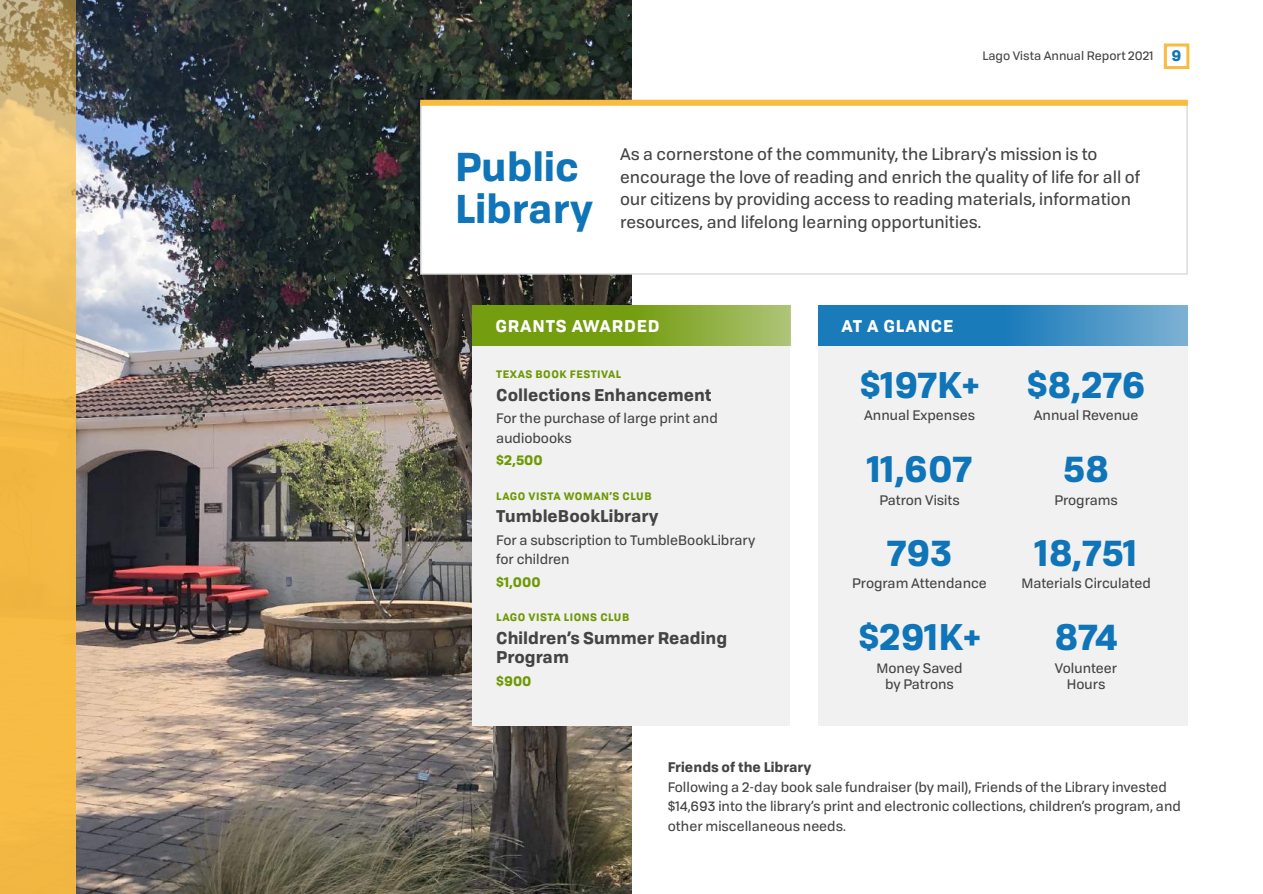
<style>
.page{position:relative;width:1263px;height:894px;background:#fff}
.page>*{position:absolute;margin:0;border:0;box-sizing:border-box;transform-origin:0 0}
.t1{font:700 39px/42px "Tofino";color:#0f75b8}
.t2{font:700 36px "Tofino";color:#0f75b8}
.t3{font:16.5px/22.5px "Tofino";color:#444}
.t4{font:700 16.5px/19.5px "Tofino";color:#444}
.t5{font:700 16.5px "Tofino";letter-spacing:.05em;color:#fff}
.t6{font:13.5px/19.5px "Tofino";color:#444}
.t7{font:700 13.5px "Tofino";color:#444}
.t8{font:700 13.5px "Tofino";color:#6e9904}
.t9{font:12px "Tofino";color:#444}
.t10{font:700 10.5px "Tofino";letter-spacing:.05em;color:#6e9904}
.s1{font-weight:700;font-size:15px;color:#0f75b8}
</style>
<div class="page">
<div style="left:1163px;top:43px;width:26px;height:26px;border:3px solid #f9bc40"></div>
<img style="left:75px;top:0;width:556px;height:893px">
<svg style="left:0;top:0;width:75px;height:893px;background:#ebb953"></svg>
<div style="left:473px;top:305px;width:317px;height:420px;background:#f1f1f1"></div>
<svg style="left:473px;top:305px;width:317px;height:40px;background:#82a629"></svg>
<svg style="left:420px;top:106px;width:767px;height:168px"></svg>
<div style="left:420px;top:100px;width:767px;height:6px;background:#f9bc40"></div>
<div style="left:819px;top:305px;width:368px;height:420px;background:#f1f1f1"></div>
<svg style="left:819px;top:305px;width:368px;height:40px;background:#3288c0"></svg>
<p class="t9" style="left:982px;top:46px;width:200px">Lago Vista Annual Report 2021 <span class="s1">9</span></p>
<h1 class="t1" style="left:455px;top:142px;width:140px">Public<br>Library</h1>
<p class="t3" style="left:620px;top:142px;width:521px">As a cornerstone of the community, the Library's mission is to encourage the love of reading and enrich the quality of life for all of our citizens by providing access to reading materials, information resources, and lifelong learning opportunities.</p>
<p class="t5" style="left:495px;top:312px;width:166px">GRANTS AWARDED</p>
<p class="t10" style="left:496px;top:365px;width:127px">TEXAS BOOK FESTIVAL</p>
<p class="t4" style="left:496px;top:383px;width:217px">Collections Enhancement</p>
<p class="t6" style="left:496px;top:407px;width:223px">For the purchase of large print and audiobooks</p>
<p class="t8" style="left:496px;top:449px;width:48px">$2,500</p>
<p class="t10" style="left:496px;top:487px;width:157px">LAGO VISTA WOMAN’S CLUB</p>
<p class="t4" style="left:496px;top:505px;width:164px">TumbleBookLibrary</p>
<p class="t6" style="left:496px;top:529px;width:260px">For a subscription to TumbleBookLibrary for children</p>
<p class="t8" style="left:496px;top:570px;width:46px">$1,000</p>
<p class="t10" style="left:496px;top:608px;width:135px">LAGO VISTA LIONS CLUB</p>
<p class="t4" style="left:496px;top:626px;width:232px">Children’s Summer Reading<br>Program</p>
<p class="t8" style="left:496px;top:669px;width:37px">$900</p>
<p class="t5" style="left:841px;top:312px;width:114px">AT A GLANCE</p>
<h2 class="t2" style="left:860px;top:355px;width:121px">$197K+</h2>
<p class="t6" style="left:864px;top:404px;width:112px">Annual Expenses</p>
<h2 class="t2" style="left:867px;top:439px;width:107px">11,607</h2>
<p class="t6" style="left:879px;top:489px;width:82px">Patron Visits</p>
<h2 class="t2" style="left:887px;top:522px;width:66px">793</h2>
<p class="t6" style="left:852px;top:572px;width:136px">Program Attendance</p>
<h2 class="t2" style="left:858px;top:607px;width:124px">$291K+</h2>
<p class="t6" style="left:876px;top:658px;width:88px;line-height:16.5px;text-align:center">Money Saved by Patrons</p>
<h2 class="t2" style="left:1026px;top:355px;width:120px">$8,276</h2>
<p class="t6" style="left:1033px;top:404px;width:106px">Annual Revenue</p>
<h2 class="t2" style="left:1063px;top:439px;width:48px">58</h2>
<p class="t6" style="left:1054px;top:489px;width:65px">Programs</p>
<h2 class="t2" style="left:1034px;top:522px;width:104px">18,751</h2>
<p class="t6" style="left:1021px;top:572px;width:131px">Materials Circulated</p>
<h2 class="t2" style="left:1054px;top:607px;width:65px">874</h2>
<p class="t6" style="left:1055px;top:658px;width:64px;line-height:16.5px;text-align:center">Volunteer<br>Hours</p>
<p class="t7" style="left:668px;top:756px;width:145px">Friends of the Library</p>
<p class="t6" style="left:668px;top:776px;width:514px">Following a 2-day book sale fundraiser (by mail), Friends of the Library invested $14,693 into the library’s print and electronic collections, children’s program, and other miscellaneous needs.</p>
</div>
